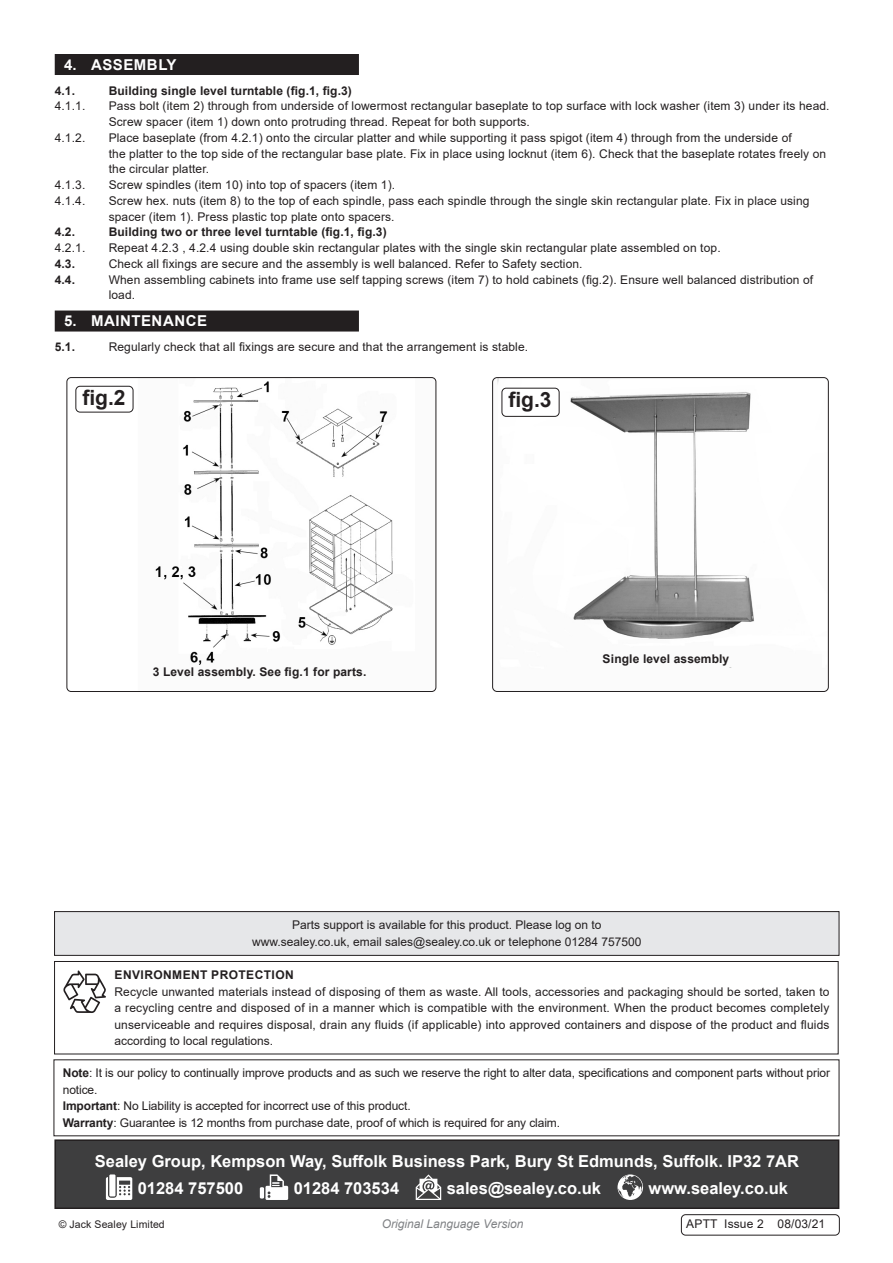
<style>
.page{position:relative;width:893px;height:1263px;background:#fff}
.page>*{position:absolute;margin:0;border:0;box-sizing:border-box;transform-origin:0 0}
.t1{font:700 21px "Arial";color:#231f20}
.Footer_Contact_Infor{font:700 16.5px "Arial";color:#fff}
.t2{font:700 15px "Arial";letter-spacing:.035em;color:#fff}
.Enviroment_Protectio{font:12px/16.5px "Arial";letter-spacing:.01em;color:#231f20;text-align:justify}
.Important_Notificati{font:12px/16.5px "Arial";letter-spacing:-.01em;color:#231f20}
.Body{font:12px "Arial";letter-spacing:.01em;color:#231f20}
.Body-2{font:700 12px "Arial";letter-spacing:.01em;color:#231f20}
.Parts_Support_Body{font:12px/16.5px "Arial";color:#231f20;text-align:center}
.t3{font:italic 12px "Arial";color:#808285}
.Enviroment_Protectio-2{font:700 12px "Arial";letter-spacing:.035em;color:#231f20}
.Body__Footer{font:12px "Arial";letter-spacing:.01em;color:#231f20}
.Body__Justified__7pt{font:10.5px "Arial";letter-spacing:.01em;color:#231f20}
.s1{font-weight:700}
</style>
<div class="page">
<img style="left:494px;top:379px;width:333px;height:311px">
<div style="left:492px;top:377px;width:337px;height:315px;border:1px solid #231f20;border-radius:5px"></div>
<div style="left:502px;top:388px;width:57px;height:28px;background:#fff;border-radius:4px"></div>
<div style="left:502px;top:388px;width:57px;height:29px;border:1px solid #231f20;border-radius:4px"></div>
<div style="left:55px;top:1140px;width:784px;height:68px;background:#3e3e3f"></div>
<svg style="left:106px;top:1177px;width:26px;height:23px"></svg>
<div style="left:109px;top:1174px;width:6px;height:22px;background:#fff"></div>
<hr style="left:260px;top:1187px;width:4px;height:11px;background:#fff">
<svg style="left:265px;top:1174px;width:23px;height:26px"></svg>
<svg style="left:416px;top:1174px;width:25px;height:26px"></svg>
<svg style="left:617px;top:1174px;width:26px;height:26px"></svg>
<div style="left:54px;top:1139px;width:785px;height:70px;border:2px solid #231f20"></div>
<div style="left:54px;top:961px;width:784px;height:93px;border:1px solid #231f20"></div>
<svg style="left:63px;top:970px;width:43px;height:43px"></svg>
<div style="left:55px;top:911px;width:784px;height:44px;background:#e6e7e9"></div>
<div style="left:54px;top:911px;width:785px;height:45px;border:1px solid #231f20"></div>
<div style="left:55px;top:54px;width:304px;height:21px;background:#231f20"></div>
<div style="left:55px;top:311px;width:304px;height:21px;background:#231f20"></div>
<img style="left:155px;top:381px;width:238px;height:284px">
<div style="left:67px;top:377px;width:369px;height:315px;border:1px solid #231f20;border-radius:4px"></div>
<div style="left:75px;top:386px;width:58px;height:26px;border:1px solid #231f20;border-radius:4px"></div>
<div style="left:681px;top:1214px;width:159px;height:21px;border:1px solid #231f20;border-radius:4px"></div>
<p class="t2" style="left:64px;top:54px;width:114px">4. ASSEMBLY</p>
<p class="Body-2" style="left:55px;top:82px;width:22px">4.1.</p>
<p class="Body-2" style="left:109px;top:82px;width:245px">Building single level turntable (fig.1, fig.3)</p>
<p class="Enviroment_Protectio" style="left:55px;top:98px;width:32px">4.1.1.</p>
<p class="Enviroment_Protectio" style="left:109px;top:98px;width:722px">Pass bolt (item 2) through from underside of lowermost rectangular baseplate to top surface with lock washer (item 3) under its head.</p>
<p class="Body" style="left:109px;top:114px;width:423px">Screw spacer (item 1) down onto protruding thread. Repeat for both supports.</p>
<p class="Enviroment_Protectio" style="left:55px;top:129px;width:32px">4.1.2.</p>
<p class="Enviroment_Protectio" style="left:109px;top:129px;width:684px">Place baseplate (from 4.2.1) onto the circular platter and while supporting it pass spigot (item 4) through from the underside of</p>
<p class="Body" style="left:109px;top:145px;width:719px">the platter to the top side of the rectangular base plate. Fix in place using locknut (item 6). Check that the baseplate rotates freely on</p>
<p class="Body" style="left:109px;top:161px;width:102px">the circular platter.</p>
<p class="Enviroment_Protectio" style="left:55px;top:176px;width:32px">4.1.3.</p>
<p class="Enviroment_Protectio" style="left:109px;top:176px;width:288px">Screw spindles (item 10) into top of spacers (item 1).</p>
<p class="Enviroment_Protectio" style="left:55px;top:192px;width:32px">4.1.4.</p>
<p class="Enviroment_Protectio" style="left:109px;top:192px;width:702px">Screw hex. nuts (item 8) to the top of each spindle, pass each spindle through the single skin rectangular plate. Fix in place using</p>
<p class="Body" style="left:109px;top:208px;width:287px">spacer (item 1). Press plastic top plate onto spacers.</p>
<p class="Body-2" style="left:55px;top:224px;width:22px">4.2.</p>
<p class="Body-2" style="left:109px;top:224px;width:279px">Building two or three level turntable (fig.1, fig.3)</p>
<p class="Enviroment_Protectio" style="left:55px;top:239px;width:32px">4.2.1.</p>
<p class="Enviroment_Protectio" style="left:109px;top:239px;width:613px">Repeat 4.2.3 , 4.2.4 using double skin rectangular plates with the single skin rectangular plate assembled on top.</p>
<p class="Body-2" style="left:55px;top:255px;width:22px">4.3.</p>
<p class="Enviroment_Protectio" style="left:109px;top:255px;width:475px">Check all fixings are secure and the assembly is well balanced. Refer to Safety section.</p>
<p class="Body-2" style="left:55px;top:271px;width:22px">4.4.</p>
<p class="Enviroment_Protectio" style="left:109px;top:271px;width:706px;line-height:15.8px">When assembling cabinets into frame use self tapping screws (item 7) to hold cabinets (fig.2). Ensure well balanced distribution of load.</p>
<p class="t2" style="left:64px;top:310px;width:145px">5. MAINTENANCE</p>
<p class="Body-2" style="left:55px;top:338px;width:22px">5.1.</p>
<p class="Enviroment_Protectio" style="left:109px;top:338px;width:421px">Regularly check that all fixings are secure and that the arrangement is stable.</p>
<p class="t1" style="left:82px;top:383px;width:45px">fig.2</p>
<p class="t1" style="left:508px;top:385px;width:45px">fig.3</p>
<p class="Body-2" style="left:153px;top:663px;width:215px">3 Level assembly. See fig.1 for parts.</p>
<p class="Body-2" style="left:603px;top:650px;width:128px">Single level assembly</p>
<p class="Parts_Support_Body" style="left:252px;top:917px;width:391px">Parts support is available for this product. Please log on to www.sealey.co.uk, email sales@sealey.co.uk or telephone 01284 757500</p>
<p class="Enviroment_Protectio-2" style="left:115px;top:966px;width:181px">ENVIRONMENT PROTECTION</p>
<p class="Enviroment_Protectio" style="left:114px;top:983px;width:717px">Recycle unwanted materials instead of disposing of them as waste. All tools, accessories and packaging should be sorted, taken to a recycling centre and disposed of in a manner which is compatible with the environment. When the product becomes completely unserviceable and requires disposal, drain any fluids (if applicable) into approved containers and dispose of the product and fluids according to local regulations.</p>
<p class="Important_Notificati" style="left:63px;top:1065px;width:769px"><span class="s1">Note</span>: It is our policy to continually improve products and as such we reserve the right to alter data, specifications and component parts without prior notice.</p>
<p class="Important_Notificati" style="left:63px;top:1098px;width:349px"><span class="s1">Important</span>: No Liability is accepted for incorrect use of this product.</p>
<p class="Important_Notificati" style="left:63px;top:1114px;width:499px"><span class="s1">Warranty</span>: Guarantee is 12 months from purchase date, proof of which is required for any claim.</p>
<p class="Footer_Contact_Infor" style="left:95px;top:1149px;width:706px">Sealey Group, Kempson Way, Suffolk Business Park, Bury St Edmunds, Suffolk. IP32 7AR</p>
<p class="Footer_Contact_Infor" style="left:138px;top:1176px;width:107px">01284 757500</p>
<p class="Footer_Contact_Infor" style="left:294px;top:1176px;width:107px">01284 703534</p>
<p class="Footer_Contact_Infor" style="left:447px;top:1176px;width:156px">sales@sealey.co.uk</p>
<p class="Footer_Contact_Infor" style="left:648px;top:1176px;width:141px">www.sealey.co.uk</p>
<p class="Body__Justified__7pt" style="left:59px;top:1217px;width:108px">© Jack Sealey Limited</p>
<p class="t3" style="left:382px;top:1216px;width:143px">Original Language Version</p>
<p class="Body__Footer" style="left:686px;top:1215px;width:140px">APTT Issue 2 08/03/21</p>
</div>
